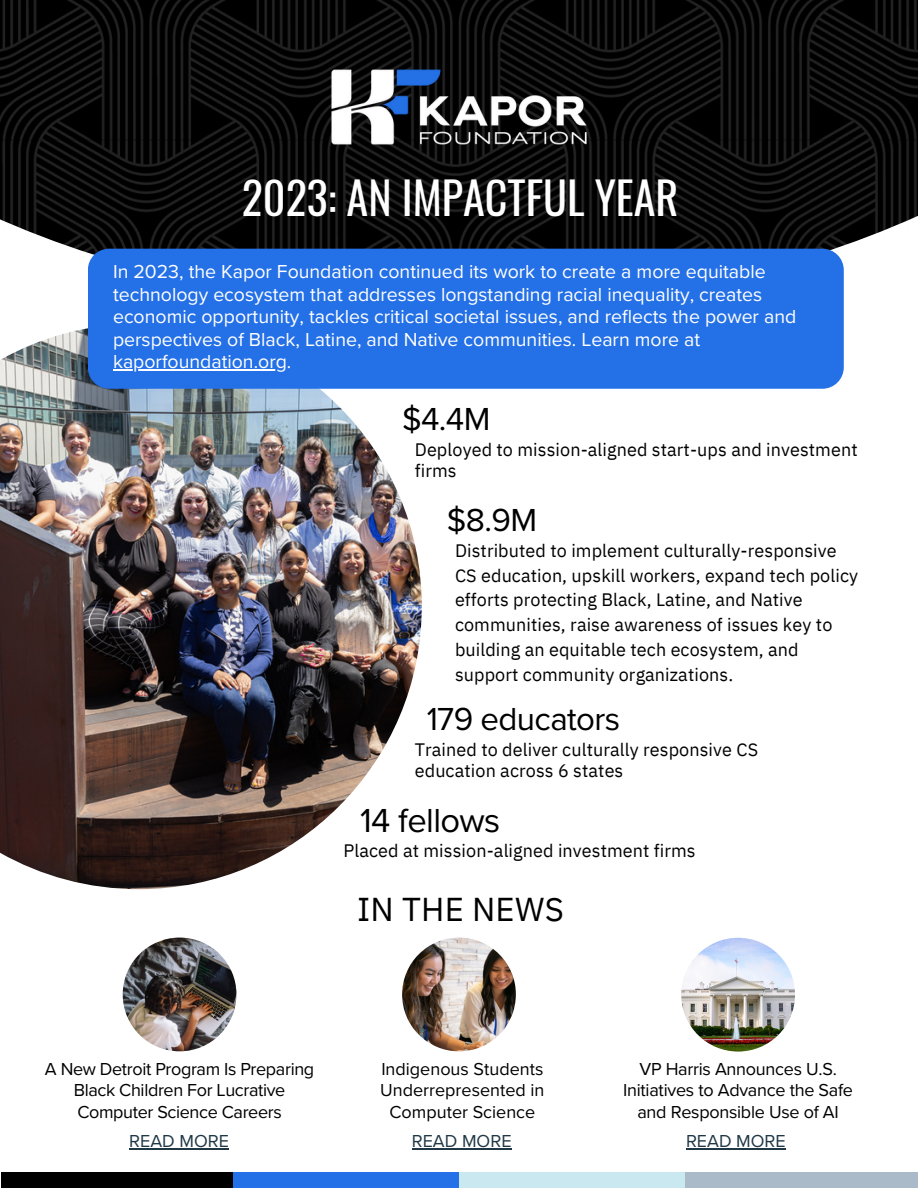
<style>
.page{position:relative;width:918px;height:1188px;background:#fff}
.page>*{position:absolute;margin:0;border:0;box-sizing:border-box;transform-origin:0 0}
.t1{font:44.1px "Oswald";color:#fff}
.t2{font:34.5px "Proxima Nova";letter-spacing:-.02em;color:#000}
.t3{font:33px "Proxima Nova";letter-spacing:-.02em;color:#000}
.t4{font:33px "IBM Plex Sans";letter-spacing:.005em;color:#000}
.t5{font:19.5px/22.5px "Proxima Nova";color:#fff}
.t6{font:18px/24.8px "IBM Plex Sans";letter-spacing:.005em;color:#000}
.t7{font:18px/21.3px "Proxima Nova";letter-spacing:-.015em;color:#000;text-align:center}
.t8{font:18px "Proxima Nova";color:#203846}
</style>
<div class="page">
<img style="left:0;top:328px;width:422px;height:561px">
<img style="left:402px;top:938px;width:114px;height:113px;border-radius:50%">
<img style="left:681px;top:938px;width:114px;height:114px;border-radius:50%">
<img style="left:123px;top:938px;width:113px;height:113px;border-radius:50%">
<img style="left:0;top:0;width:918px;height:266px">
<div style="left:88px;top:249px;width:756px;height:140px;background:#2470e7;border-radius:21px"></div>
<div style="left:1px;top:1172px;width:232px;height:16px;background:#000"></div>
<div style="left:233px;top:1172px;width:233px;height:16px;background:#2470e7"></div>
<div style="left:460px;top:1172px;width:232px;height:16px;background:#cae8ef"></div>
<div style="left:686px;top:1172px;width:232px;height:16px;background:#abbac9"></div>
<img style="left:326px;top:64px;width:266px;height:87px">
<hr style="left:129px;top:1148px;width:100px;height:2px;background:#203846">
<hr style="left:113px;top:369px;width:174px;height:1px;background:#fff">
<hr style="left:412px;top:1148px;width:100px;height:2px;background:#203846">
<hr style="left:686px;top:1148px;width:100px;height:2px;background:#203846">
<p class="t1" style="left:242px;top:163px;width:438px">2023: AN IMPACTFUL YEAR</p>
<p class="t5" style="left:113px;top:261px;width:685px">In 2023, the Kapor Foundation continued its work to create a more equitable technology ecosystem that addresses longstanding racial inequality, creates economic opportunity, tackles critical societal issues, and reflects the power and perspectives of Black, Latine, and Native communities. Learn more at kaporfoundation.org.</p>
<p class="t3" style="left:402px;top:400px;width:90px">$4.4M</p>
<p class="t6" style="left:415px;top:438px;width:444px;line-height:21.3px">Deployed to mission-aligned start-ups and investment firms</p>
<p class="t3" style="left:447px;top:500px;width:92px">$8.9M</p>
<p class="t6" style="left:455px;top:538px;width:405px">Distributed to implement culturally-responsive CS education, upskill workers, expand tech policy efforts protecting Black, Latine, and Native communities, raise awareness of issues key to building an equitable tech ecosystem, and support community organizations.</p>
<p class="t3" style="left:427px;top:700px;width:195px">179 educators</p>
<p class="t6" style="left:415px;top:738px;width:345px;line-height:21.3px">Trained to deliver culturally responsive CS education across 6 states</p>
<p class="t2" style="left:360px;top:800px;width:142px">14 fellows</p>
<p class="t6" style="left:343px;top:838px;width:354px">Placed at mission-aligned investment firms</p>
<p class="t4" style="left:357px;top:887px;width:208px">IN THE NEWS</p>
<p class="t7" style="left:45px;top:1059px;width:271px">A New Detroit Program Is Preparing<br>Black Children For Lucrative<br>Computer Science Careers</p>
<p class="t8" style="left:129px;top:1131px;width:101px">READ MORE</p>
<p class="t7" style="left:380px;top:1059px;width:166px">Indigenous Students<br>Underrepresented in<br>Computer Science</p>
<p class="t8" style="left:412px;top:1131px;width:101px">READ MORE</p>
<p class="t7" style="left:623px;top:1059px;width:231px">VP Harris Announces U.S.<br>Initiatives to Advance the Safe and Responsible Use of AI</p>
<p class="t8" style="left:686px;top:1131px;width:101px">READ MORE</p>
</div>
